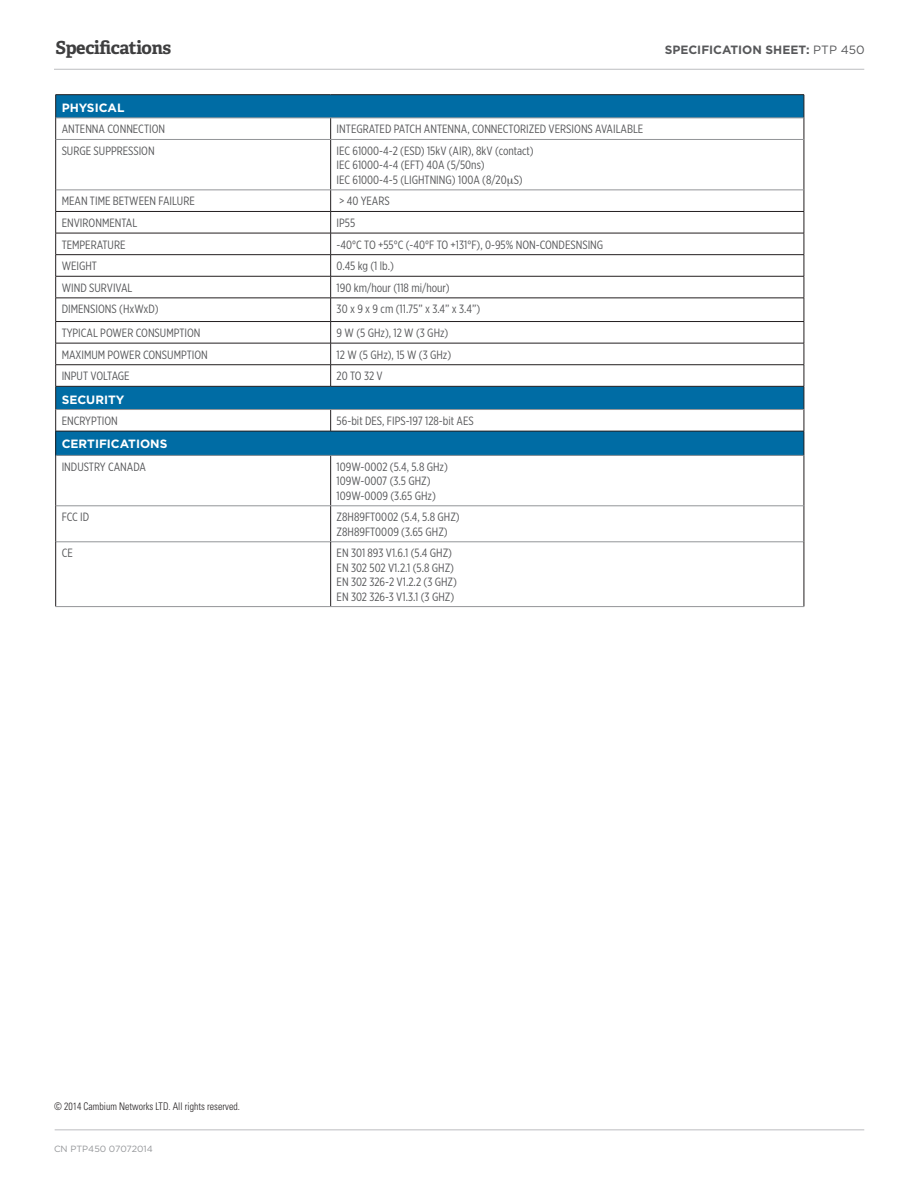
<style>
.page{position:relative;width:918px;height:1188px;background:#fff}
.page>*{position:absolute;margin:0;border:0;box-sizing:border-box;transform-origin:0 0}
.t1{font:700 18px "Adelle";letter-spacing:-.025em;color:#3e3e3f}
.Specs_Sheet_Table_It{font:12px "Gotham X Narrow";color:#57585a}
.t2{font:700 12px "Gotham";color:#fff}
.t3{font:700 12px "Gotham";color:#57585a}
.t4{font:300 condensed 10.5px "Univers";color:#231f20;scale:.94 1}
.Caption_Center{font:9px "Gotham";color:#939598}
.s1{font-weight:400}
</style>
<div class="page">
<hr style="left:55px;top:1129px;width:809px;height:1px;background:#bcbdc0">
<hr style="left:54px;top:69px;width:810px;height:1px;background:#bcbdc0">
<svg style="left:56px;top:95px;width:748px;height:314px"></svg>
<div style="left:56px;top:431px;width:748px;height:24px;background:#006ca4"></div>
<svg style="left:330px;top:119px;width:1px;height:20px"></svg>
<hr style="left:55px;top:139px;width:1px;height:51px;background:#231f20">
<hr style="left:330px;top:140px;width:1px;height:50px;background:#231f20">
<hr style="left:804px;top:139px;width:1px;height:51px;background:#231f20">
<hr style="left:56px;top:211px;width:275px;height:1px;background:#231f20">
<hr style="left:331px;top:211px;width:473px;height:1px;background:#231f20">
<hr style="left:56px;top:233px;width:275px;height:1px;background:#231f20">
<hr style="left:331px;top:233px;width:473px;height:1px;background:#231f20">
<hr style="left:56px;top:254px;width:275px;height:1px;background:#231f20">
<hr style="left:331px;top:254px;width:473px;height:1px;background:#231f20">
<hr style="left:56px;top:276px;width:275px;height:1px;background:#231f20">
<hr style="left:331px;top:276px;width:473px;height:1px;background:#231f20">
<hr style="left:56px;top:298px;width:275px;height:1px;background:#231f20">
<hr style="left:331px;top:298px;width:473px;height:1px;background:#231f20">
<hr style="left:56px;top:321px;width:275px;height:1px;background:#231f20">
<hr style="left:331px;top:321px;width:473px;height:1px;background:#231f20">
<hr style="left:56px;top:343px;width:275px;height:1px;background:#231f20">
<hr style="left:331px;top:343px;width:473px;height:1px;background:#231f20">
<hr style="left:56px;top:364px;width:275px;height:1px;background:#231f20">
<hr style="left:331px;top:364px;width:473px;height:1px;background:#231f20">
<svg style="left:330px;top:191px;width:1px;height:195px"></svg>
<svg style="left:330px;top:410px;width:1px;height:21px"></svg>
<hr style="left:56px;top:431px;width:275px;height:1px;background:#231f20">
<hr style="left:331px;top:431px;width:473px;height:1px;background:#231f20">
<hr style="left:55px;top:455px;width:1px;height:51px;background:#231f20">
<hr style="left:330px;top:456px;width:1px;height:50px;background:#231f20">
<hr style="left:804px;top:455px;width:1px;height:51px;background:#231f20">
<hr style="left:55px;top:506px;width:1px;height:36px;background:#231f20">
<hr style="left:330px;top:506px;width:1px;height:36px;background:#231f20">
<hr style="left:804px;top:506px;width:1px;height:36px;background:#231f20">
<hr style="left:56px;top:139px;width:275px;height:1px;background:#939598">
<hr style="left:331px;top:139px;width:473px;height:1px;background:#939598">
<hr style="left:56px;top:190px;width:275px;height:1px;background:#939598">
<hr style="left:331px;top:190px;width:473px;height:1px;background:#939598">
<hr style="left:56px;top:455px;width:275px;height:1px;background:#939598">
<hr style="left:331px;top:455px;width:473px;height:1px;background:#939598">
<hr style="left:56px;top:506px;width:275px;height:1px;background:#939598">
<hr style="left:331px;top:506px;width:473px;height:1px;background:#939598">
<hr style="left:56px;top:542px;width:275px;height:1px;background:#939598">
<hr style="left:331px;top:542px;width:473px;height:1px;background:#939598">
<svg style="left:55px;top:190px;width:1px;height:265px"></svg>
<hr style="left:56px;top:386px;width:275px;height:1px;background:#231f20">
<hr style="left:331px;top:386px;width:473px;height:1px;background:#231f20">
<svg style="left:804px;top:190px;width:1px;height:265px"></svg>
<hr style="left:56px;top:409px;width:275px;height:1px;background:#939598">
<hr style="left:331px;top:409px;width:473px;height:1px;background:#939598">
<svg style="left:55px;top:95px;width:1px;height:44px"></svg>
<hr style="left:56px;top:94px;width:275px;height:1px;background:#231f20">
<hr style="left:331px;top:94px;width:473px;height:1px;background:#231f20">
<svg style="left:804px;top:95px;width:1px;height:44px"></svg>
<hr style="left:56px;top:118px;width:275px;height:1px;background:#939598">
<hr style="left:331px;top:118px;width:473px;height:1px;background:#939598">
<hr style="left:55px;top:542px;width:1px;height:64px;background:#231f20">
<hr style="left:330px;top:542px;width:1px;height:64px;background:#231f20">
<hr style="left:804px;top:542px;width:1px;height:64px;background:#231f20">
<hr style="left:56px;top:606px;width:275px;height:1px;background:#939598">
<hr style="left:331px;top:606px;width:473px;height:1px;background:#939598">
<svg style="left:508px;top:178px;width:5px;height:8px"></svg>
<p class="t1" style="left:56px;top:36px;width:117px">Specifications</p>
<p class="t2" style="left:62px;top:101px;width:64px">PHYSICAL</p>
<p class="Specs_Sheet_Table_It" style="left:62px;top:122px;width:105px">ANTENNA CONNECTION</p>
<p class="Specs_Sheet_Table_It" style="left:337px;top:122px;width:308px">INTEGRATED PATCH ANTENNA, CONNECTORIZED VERSIONS AVAILABLE</p>
<p class="Specs_Sheet_Table_It" style="left:62px;top:144px;width:95px">SURGE SUPPRESSION</p>
<p class="Specs_Sheet_Table_It" style="left:337px;top:144px;width:199px">IEC 61000-4-2 (ESD) 15kV (AIR), 8kV (contact)</p>
<p class="Specs_Sheet_Table_It" style="left:337px;top:158px;width:149px">IEC 61000-4-4 (EFT) 40A (5/50ns)</p>
<p class="Specs_Sheet_Table_It" style="left:337px;top:173px;width:188px">IEC 61000-4-5 (LIGHTNING) 100A (8/20 S)</p>
<p class="Specs_Sheet_Table_It" style="left:62px;top:194px;width:135px">MEAN TIME BETWEEN FAILURE</p>
<p class="Specs_Sheet_Table_It" style="left:339px;top:194px;width:52px">&gt; 40 YEARS</p>
<p class="Specs_Sheet_Table_It" style="left:62px;top:216px;width:77px">ENVIRONMENTAL</p>
<p class="Specs_Sheet_Table_It" style="left:337px;top:216px;width:20px">IP55</p>
<p class="Specs_Sheet_Table_It" style="left:62px;top:237px;width:65px">TEMPERATURE</p>
<p class="Specs_Sheet_Table_It" style="left:337px;top:237px;width:268px">-40°C TO +55°C (-40°F TO +131°F), 0-95% NON-CONDESNSING</p>
<p class="Specs_Sheet_Table_It" style="left:62px;top:259px;width:37px">WEIGHT</p>
<p class="Specs_Sheet_Table_It" style="left:337px;top:259px;width:59px">0.45 kg (1 lb.)</p>
<p class="Specs_Sheet_Table_It" style="left:62px;top:281px;width:72px">WIND SURVIVAL</p>
<p class="Specs_Sheet_Table_It" style="left:337px;top:281px;width:115px">190 km/hour (118 mi/hour)</p>
<p class="Specs_Sheet_Table_It" style="left:62px;top:302px;width:98px">DIMENSIONS (HxWxD)</p>
<p class="Specs_Sheet_Table_It" style="left:337px;top:302px;width:145px">30 x 9 x 9 cm (11.75” x 3.4” x 3.4”)</p>
<p class="Specs_Sheet_Table_It" style="left:62px;top:326px;width:140px">TYPICAL POWER CONSUMPTION</p>
<p class="Specs_Sheet_Table_It" style="left:337px;top:326px;width:113px">9 W (5 GHz), 12 W (3 GHz)</p>
<p class="Specs_Sheet_Table_It" style="left:62px;top:347px;width:148px">MAXIMUM POWER CONSUMPTION</p>
<p class="Specs_Sheet_Table_It" style="left:337px;top:347px;width:116px">12 W (5 GHz), 15 W (3 GHz)</p>
<p class="Specs_Sheet_Table_It" style="left:62px;top:369px;width:69px">INPUT VOLTAGE</p>
<p class="Specs_Sheet_Table_It" style="left:337px;top:369px;width:48px">20 TO 32 V</p>
<p class="t2" style="left:62px;top:392px;width:64px">SECURITY</p>
<p class="Specs_Sheet_Table_It" style="left:62px;top:414px;width:58px">ENCRYPTION</p>
<p class="Specs_Sheet_Table_It" style="left:337px;top:414px;width:139px">56-bit DES, FIPS-197 128-bit AES</p>
<p class="t2" style="left:62px;top:437px;width:107px">CERTIFICATIONS</p>
<p class="Specs_Sheet_Table_It" style="left:62px;top:460px;width:86px">INDUSTRY CANADA</p>
<p class="Specs_Sheet_Table_It" style="left:337px;top:460px;width:113px">109W-0002 (5.4, 5.8 GHz)</p>
<p class="Specs_Sheet_Table_It" style="left:337px;top:474px;width:96px">109W-0007 (3.5 GHZ)</p>
<p class="Specs_Sheet_Table_It" style="left:337px;top:488px;width:101px">109W-0009 (3.65 GHz)</p>
<p class="Specs_Sheet_Table_It" style="left:62px;top:510px;width:29px">FCC ID</p>
<p class="Specs_Sheet_Table_It" style="left:337px;top:510px;width:125px">Z8H89FT0002 (5.4, 5.8 GHZ)</p>
<p class="Specs_Sheet_Table_It" style="left:337px;top:524px;width:113px">Z8H89FT0009 (3.65 GHZ)</p>
<p class="Specs_Sheet_Table_It" style="left:62px;top:546px;width:13px">CE</p>
<p class="Specs_Sheet_Table_It" style="left:337px;top:546px;width:117px">EN 301 893 V1.6.1 (5.4 GHZ)</p>
<p class="Specs_Sheet_Table_It" style="left:337px;top:560px;width:119px">EN 302 502 V1.2.1 (5.8 GHZ)</p>
<p class="Specs_Sheet_Table_It" style="left:337px;top:575px;width:122px">EN 302 326-2 V1.2.2 (3 GHZ)</p>
<p class="Specs_Sheet_Table_It" style="left:337px;top:589px;width:119px">EN 302 326-3 V1.3.1 (3 GHZ)</p>
<p class="t3" style="left:665px;top:43px;width:201px">SPECIFICATION SHEET: <span class="s1">PTP 450</span></p>
<p class="t4" style="left:54px;top:1100px;width:199px">© 2014 Cambium Networks LTD. All rights reserved.</p>
<p class="Caption_Center" style="left:54px;top:1144px;width:100px">CN PTP450 07072014</p>
</div>
